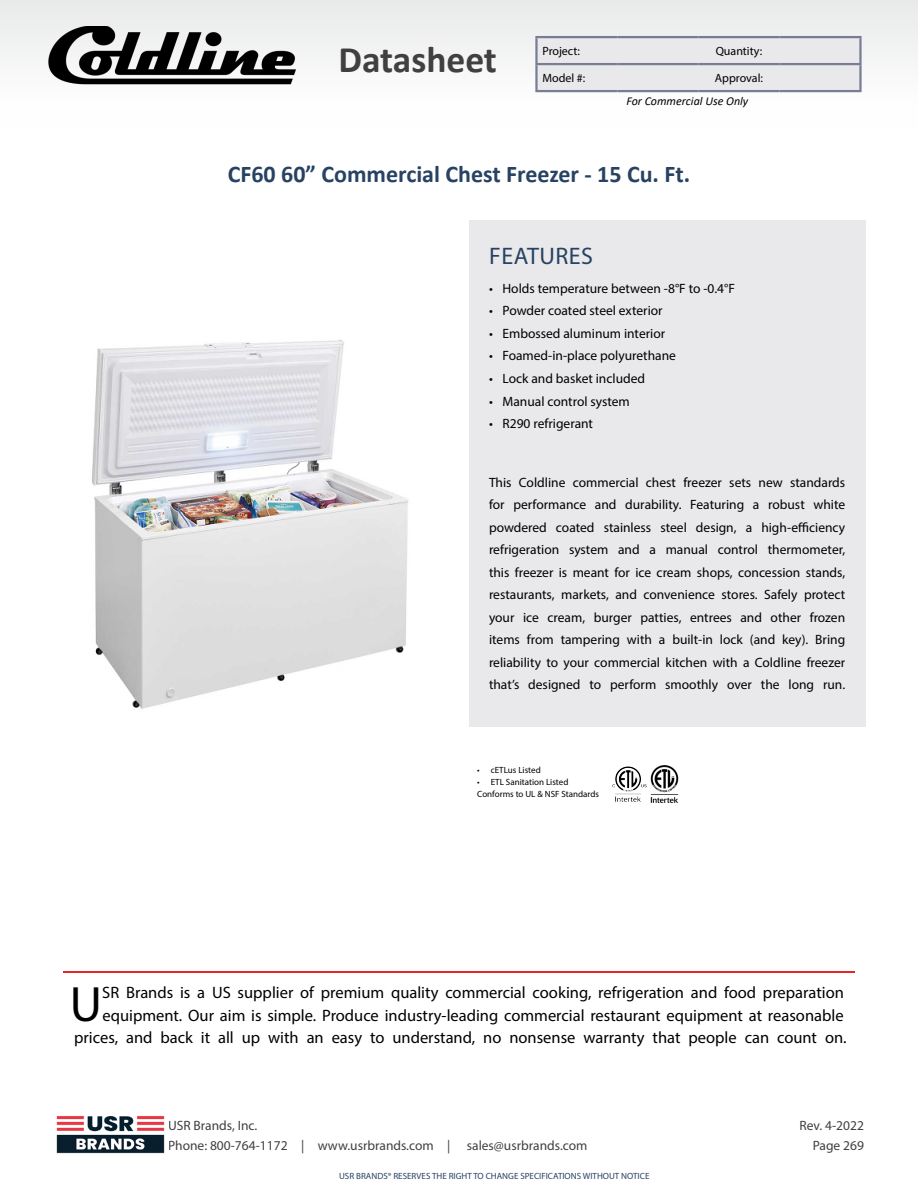
<style>
.page{position:relative;width:918px;height:1188px;background:#fff}
.page>*{position:absolute;margin:0;border:0;box-sizing:border-box;transform-origin:0 0}
.t1{font:49.95px "Myriad Pro";color:#000}
.t2{font:700 37.5px "Calibri";color:#404042}
.t3{font:700 24px "Calibri";color:#274262}
.t4{font:24px "Myriad Pro";letter-spacing:.02em;color:#274262}
.t5{font:16.5px/22.5px "Myriad Pro";color:#000;text-align:right}
.t6{font:13.5px/22.5px "Myriad Pro";color:#000;text-align:justify}
.t7{font:13.5px/19.5px "Myriad Pro";color:#404042}
.t8{font:12px "Myriad Pro";color:#000}
.t9{font:italic 12px "Calibri";color:#000}
.t10{font:9px "Myriad Pro";color:#274262}
.t11{font:9px/12px "Myriad Pro";color:#000}
</style>
<div class="page">
<hr style="left:63px;top:972px;width:792px;height:1px;background:#eb2124">
<img style="left:612px;top:766px;width:35px;height:36px">
<img style="left:651px;top:765px;width:27px;height:37px">
<img style="left:92px;top:339px;width:317px;height:370px">
<div style="left:469px;top:220px;width:397px;height:507px;background:#e9e9ec"></div>
<div style="left:0;top:0;width:918px;height:127px;background:linear-gradient(to right,#f6f7f7,#f4f4f5)"></div>
<div style="left:538px;top:38px;width:321px;height:52px;background:#e9e9ec"></div>
<hr style="left:535px;top:36px;width:82px;height:2px;background:#777d95">
<hr style="left:535px;top:38px;width:3px;height:25px;background:#777d95">
<hr style="left:617px;top:36px;width:81px;height:2px;background:#777d95">
<hr style="left:698px;top:36px;width:81px;height:2px;background:#777d95">
<hr style="left:779px;top:36px;width:83px;height:2px;background:#777d95">
<hr style="left:859px;top:38px;width:3px;height:25px;background:#777d95">
<hr style="left:535px;top:63px;width:82px;height:2px;background:#777d95">
<hr style="left:535px;top:65px;width:3px;height:25px;background:#777d95">
<hr style="left:617px;top:63px;width:81px;height:2px;background:#777d95">
<hr style="left:698px;top:63px;width:81px;height:2px;background:#777d95">
<hr style="left:779px;top:63px;width:83px;height:2px;background:#777d95">
<hr style="left:859px;top:65px;width:3px;height:25px;background:#777d95">
<hr style="left:535px;top:90px;width:82px;height:2px;background:#777d95">
<hr style="left:617px;top:90px;width:81px;height:2px;background:#777d95">
<hr style="left:698px;top:90px;width:81px;height:2px;background:#777d95">
<hr style="left:779px;top:90px;width:83px;height:2px;background:#777d95">
<img style="left:56px;top:1115px;width:109px;height:39px">
<img style="left:48px;top:26px;width:247px;height:59px">
<h2 class="t2" style="left:338px;top:33px;width:160px">Datasheet</h2>
<p class="t8" style="left:542px;top:43px;width:39px">Project:</p>
<p class="t8" style="left:716px;top:43px;width:48px">Quantity:</p>
<p class="t8" style="left:542px;top:70px;width:44px">Model #:</p>
<p class="t8" style="left:715px;top:70px;width:50px">Approval:</p>
<p class="t9" style="left:626px;top:93px;width:123px">For Commercial Use Only</p>
<h3 class="t3" style="left:228px;top:157px;width:464px">CF60 60” Commercial Chest Freezer - 15 Cu. Ft.</h3>
<h3 class="t4" style="left:489px;top:241px;width:105px">FEATURES</h3>
<p class="t6" style="left:489px;top:277px;width:248px">• Holds temperature between -8°F to -0.4°F</p>
<p class="t6" style="left:489px;top:300px;width:175px">• Powder coated steel exterior</p>
<p class="t6" style="left:489px;top:322px;width:178px">• Embossed aluminum interior</p>
<p class="t6" style="left:489px;top:345px;width:188px">• Foamed-in-place polyurethane</p>
<p class="t6" style="left:489px;top:367px;width:158px">• Lock and basket included</p>
<p class="t6" style="left:489px;top:390px;width:142px">• Manual control system</p>
<p class="t6" style="left:489px;top:412px;width:106px">• R290 refrigerant</p>
<p class="t6" style="left:489px;top:471px;width:358px">This Coldline commercial chest freezer sets new standards for performance and durability. Featuring a robust white powdered coated stainless steel design, a high-efficiency refrigeration system and a manual control thermometer, this freezer is meant for ice cream shops, concession stands, restaurants, markets, and convenience stores. Safely protect your ice cream, burger patties, entrees and other frozen items from tampering with a built-in lock (and key). Bring reliability to your commercial kitchen with a Coldline freezer that’s designed to perform smoothly over the long run.</p>
<p class="t11" style="left:477px;top:763px;width:65px">• cETLus Listed</p>
<p class="t11" style="left:477px;top:775px;width:123px">• ETL Sanitation Listed<br>Conforms to UL &amp; NSF Standards</p>
<p class="t5" style="left:74px;top:981px;width:774px">SR Brands is a US supplier of premium quality commercial cooking, refrigeration and food preparation equipment. Our aim is simple. Produce industry-leading commercial restaurant equipment at reasonable prices, and back it all up with an easy to understand, no nonsense warranty that people can count on.</p>
<h1 class="t1" style="left:70px;top:973px;width:34px">U</h1>
<p class="t7" style="left:168px;top:1116px;width:421px">USR Brands, Inc.<br>Phone: 800-764-1172 | www.usrbrands.com | sales@usrbrands.com</p>
<p class="t7" style="left:800px;top:1116px;width:66px;text-align:right">Rev. 4-2022<br>Page 269</p>
<p class="t10" style="left:339px;top:1171px;width:312px">USR BRANDS® RESERVES THE RIGHT TO CHANGE SPECIFICATIONS WITHOUT NOTICE</p>
</div>
